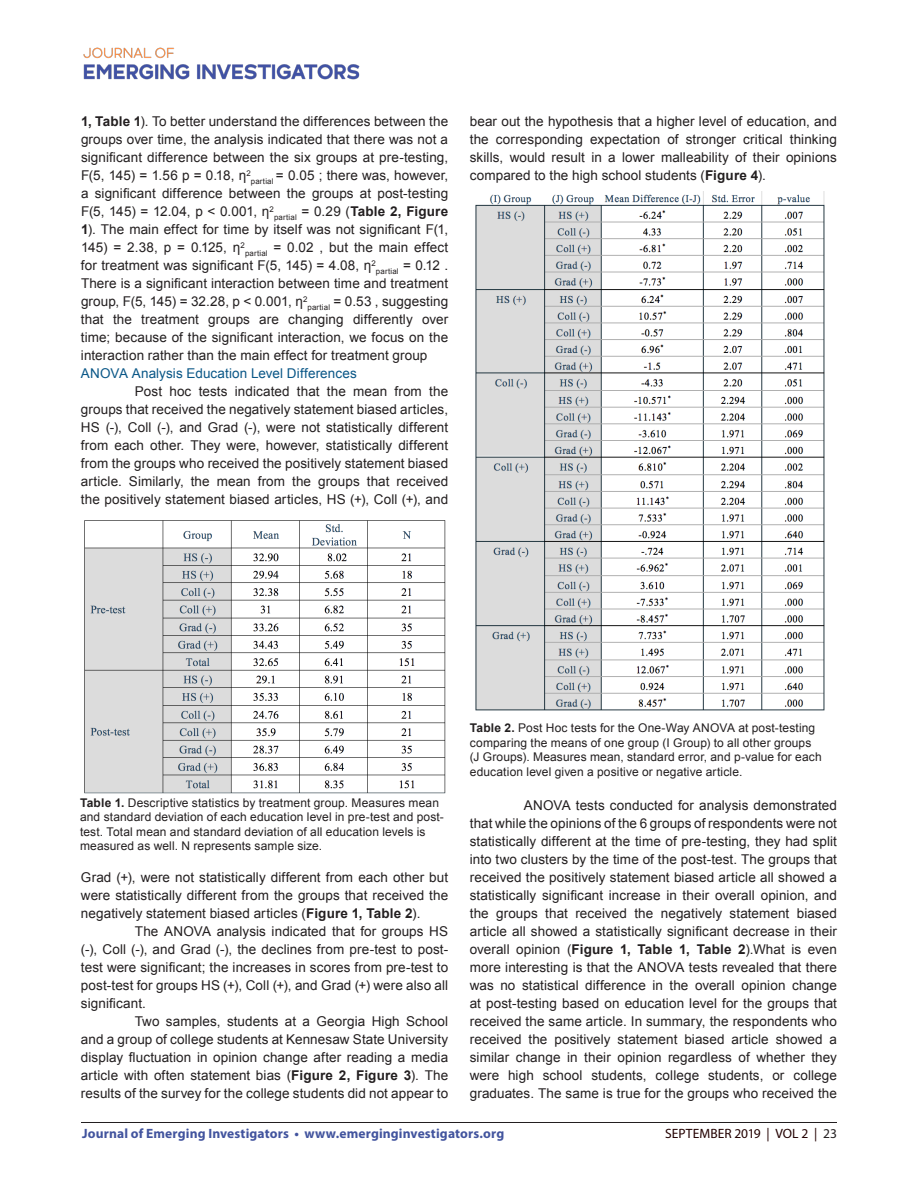
<style>
.page{position:relative;width:918px;height:1188px;background:#fff}
.page>*{position:absolute;margin:0;border:0;box-sizing:border-box;transform-origin:0 0}
.t1{font:13.5px/18px "Arial";letter-spacing:.005em;color:#231f20;text-align:justify}
.t2{font:700 13.5px "Myriad Pro";letter-spacing:.01em;color:#42549e}
.t3{font:13.5px "Arial";letter-spacing:.005em;color:#0a5787}
.t4{font:13.5px "Myriad Pro";letter-spacing:-.005em;color:#230000}
.t5{font:12px/14.4px "Arial";letter-spacing:.01em;color:#231f20}
.t6{font:7.8px "Arial";letter-spacing:.02em;color:#231f20}
.s1{font-weight:700}
.s2{color:#231f20}
</style>
<div class="page">
<hr style="left:81px;top:1122px;width:756px;height:1px;background:#231f20">
<img style="left:83px;top:47px;width:277px;height:33px">
<img style="left:475px;top:192px;width:350px;height:519px">
<img style="left:84px;top:520px;width:362px;height:274px">
<p class="t1" style="left:81px;top:112px;width:369px"><span class="s1">1, Table 1</span>). To better understand the differences between the groups over time, the analysis indicated that there was not a significant difference between the six groups at pre-testing, F(5, 145) = 1.56 p = 0.18, η<sup>2</sup><sub>partial</sub> = 0.05 ; there was, however, a significant difference between the groups at post-testing F(5, 145) = 12.04, p &lt; 0.001, η<sup>2</sup><sub>partial</sub> = 0.29 (<span class="s1">Table 2, Figure 1</span>). The main effect for time by itself was not significant F(1, 145) = 2.38, p = 0.125, η<sup>2</sup><sub>partial</sub> = 0.02 , but the main effect for treatment was significant F(5, 145) = 4.08, η<sup>2</sup></p>
<p class="t6" style="left:376px;top:267px;width:74px">partial <sup>=</sup> <sup>0.12</sup> <sup>.</sup></p>
<p class="t1" style="left:81px;top:274px;width:369px">There is a significant interaction between time and treatment</p>
<p class="t1" style="left:81px;top:292px;width:369px">group, F(5, 145) = 32.28, p &lt; 0.001, η<sup>2</sup><sub>partial</sub> = 0.53 , suggesting</p>
<p class="t1" style="left:81px;top:310px;width:369px">that the treatment groups are changing differently over</p>
<p class="t1" style="left:81px;top:328px;width:369px">time; because of the significant interaction, we focus on the</p>
<p class="t1" style="left:81px;top:346px;width:348px">interaction rather than the main effect for treatment group</p>
<p class="t3" style="left:81px;top:364px;width:277px">ANOVA Analysis Education Level Differences</p>
<p class="t1" style="left:135px;top:382px;width:315px">Post hoc tests indicated that the mean from the</p>
<p class="t1" style="left:81px;top:400px;width:369px">groups that received the negatively statement biased articles,</p>
<p class="t1" style="left:81px;top:418px;width:369px">HS (-), Coll (-), and Grad (-), were not statistically different</p>
<p class="t1" style="left:81px;top:436px;width:369px">from each other. They were, however, statistically different</p>
<p class="t1" style="left:81px;top:454px;width:369px">from the groups who received the positively statement biased</p>
<p class="t1" style="left:81px;top:472px;width:369px">article. Similarly, the mean from the groups that received</p>
<p class="t1" style="left:81px;top:490px;width:369px">the positively statement biased articles, HS (+), Coll (+), and</p>
<p class="t1" style="left:470px;top:112px;width:369px">bear out the hypothesis that a higher level of education, and the corresponding expectation of stronger critical thinking skills, would result in a lower malleability of their opinions compared to the high school students (<span class="s1">Figure 4</span>).</p>
<p class="t5" style="left:80px;top:796px;width:365px"><span class="s1">Table 1.</span> Descriptive statistics by treatment group. Measures mean and standard deviation of each education level in pre-test and post&shy;test. Total mean and standard deviation of all education levels is measured as well. N represents sample size.</p>
<p class="t1" style="left:81px;top:868px;width:369px">Grad (+), were not statistically different from each other but</p>
<p class="t1" style="left:81px;top:886px;width:369px">were statistically different from the groups that received the</p>
<p class="t1" style="left:81px;top:904px;width:341px">negatively statement biased articles (<span class="s1">Figure 1, Table 2</span>).</p>
<p class="t1" style="left:135px;top:922px;width:315px">The ANOVA analysis indicated that for groups HS</p>
<p class="t1" style="left:81px;top:940px;width:369px">(-), Coll (-), and Grad (-), the declines from pre-test to post-</p>
<p class="t1" style="left:81px;top:958px;width:369px">test were significant; the increases in scores from pre-test to</p>
<p class="t1" style="left:81px;top:976px;width:369px">post-test for groups HS (+), Coll (+), and Grad (+) were also all</p>
<p class="t1" style="left:81px;top:994px;width:66px">significant.</p>
<p class="t1" style="left:135px;top:1012px;width:315px">Two samples, students at a Georgia High School</p>
<p class="t1" style="left:81px;top:1030px;width:369px">and a group of college students at Kennesaw State University</p>
<p class="t1" style="left:81px;top:1048px;width:369px">display fluctuation in opinion change after reading a media</p>
<p class="t1" style="left:81px;top:1066px;width:369px">article with often statement bias (<span class="s1">Figure 2, Figure 3</span>). The</p>
<p class="t1" style="left:81px;top:1084px;width:369px">results of the survey for the college students did not appear to</p>
<p class="t5" style="left:470px;top:721px;width:353px"><span class="s1">Table 2.</span> Post Hoc tests for the One-Way ANOVA at post-testing comparing the means of one group (I Group) to all other groups (J Groups). Measures mean, standard error, and p-value for each education level given a positive or negative article.</p>
<p class="t1" style="left:470px;top:796px;width:369px;text-indent:54px">ANOVA tests conducted for analysis demonstrated that while the opinions of the 6 groups of respondents were not statistically different at the time of pre-testing, they had split into two clusters by the time of the post-test. The groups that received the positively statement biased article all showed a statistically significant increase in their overall opinion, and the groups that received the negatively statement biased article all showed a statistically significant decrease in their overall opinion (<span class="s1">Figure 1, Table 1, Table 2</span>).What is even more interesting is that the ANOVA tests revealed that there was no statistical difference in the overall opinion change at post-testing based on education level for the groups that received the same article. In summary, the respondents who received the positively statement biased article showed a similar change in their opinion regardless of whether they were high school students, college students, or college graduates. The same is true for the groups who received the</p>
<p class="t2" style="left:82px;top:1125px;width:424px">Journal of Emerging Investigators • www.emerginginvestigators.org</p>
<p class="t4" style="left:665px;top:1125px;width:154px">SEPTEMBER 2019 | VOL 2 |</p>
<p class="t4" style="left:695px;top:1125px;width:143px">23 JULY 2019 | VOL 2 | <span class="s2">23</span></p>
</div>
